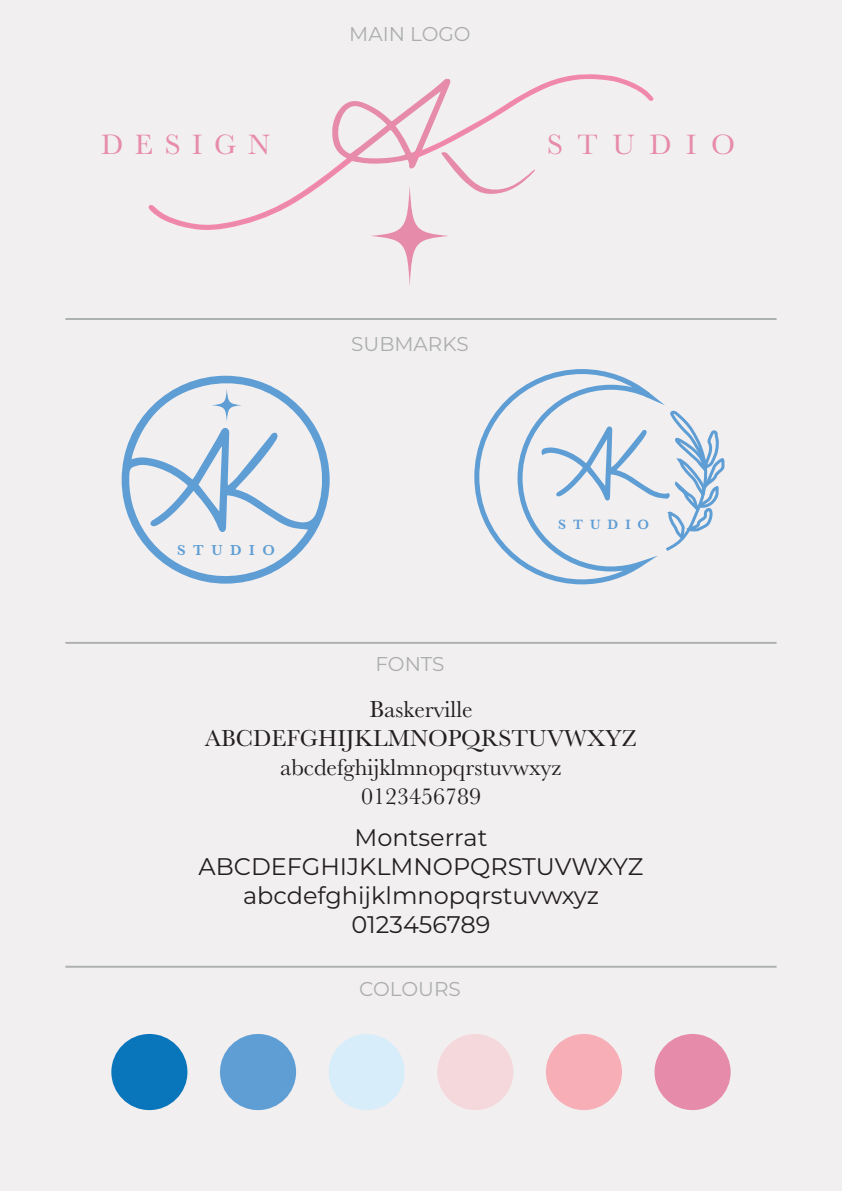
<style>
.page{position:relative;width:842px;height:1191px;background:#f2eff0}
.page>*{position:absolute;margin:0;border:0;box-sizing:border-box;transform-origin:0 0}
.t1{font:29.1px "Baskerville";letter-spacing:.45em;color:#e68baa}
.t2{font:24px/28.8px "Baskerville";color:#231f20;text-align:center}
.t3{font:24px/28.8px "Montserrat";color:#231f20;text-align:center}
.t4{font:20px "Montserrat";color:#abaeaf}
.t5{font:600 15px "Baskerville";letter-spacing:.5em;color:#5e9ed5}
.t6{font:600 14px "Baskerville";letter-spacing:.5em;color:#5e9ed5}
</style>
<div class="page">
<svg style="left:148px;top:74px;width:506px;height:156px"></svg>
<svg style="left:370px;top:186px;width:79px;height:100px"></svg>
<svg style="left:122px;top:375px;width:208px;height:209px"></svg>
<svg style="left:212px;top:389px;width:30px;height:33px"></svg>
<svg style="left:474px;top:369px;width:191px;height:216px"></svg>
<svg style="left:540px;top:408px;width:185px;height:145px"></svg>
<hr style="left:65px;top:318px;width:711px;height:2px;background:#aeb1b2">
<hr style="left:65px;top:642px;width:711px;height:2px;background:#aeb1b2">
<hr style="left:65px;top:965px;width:711px;height:2px;background:#aeb1b2">
<div style="left:111px;top:1034px;width:76px;height:76px;background:#0975bb;border-radius:50%"></div>
<div style="left:220px;top:1034px;width:76px;height:76px;background:#5e9ed5;border-radius:50%"></div>
<div style="left:329px;top:1034px;width:76px;height:76px;background:#d7edf9;border-radius:50%"></div>
<div style="left:437px;top:1034px;width:76px;height:76px;background:#f5d8db;border-radius:50%"></div>
<div style="left:546px;top:1034px;width:76px;height:76px;background:#f7aeb6;border-radius:50%"></div>
<div style="left:654px;top:1034px;width:77px;height:76px;background:#e68baa;border-radius:50%"></div>
<p class="t4" style="left:349px;top:20px;width:123px">MAIN LOGO</p>
<p class="t1" style="left:101px;top:126px;width:170px">DESIGN</p>
<p class="t1" style="left:547px;top:126px;width:189px">STUDIO</p>
<p class="t5" style="left:177px;top:540px;width:99px">STUDIO</p>
<p class="t4" style="left:351px;top:330px;width:119px">SUBMARKS</p>
<p class="t4" style="left:375px;top:650px;width:71px">FONTS</p>
<p class="t6" style="left:558px;top:514px;width:93px">STUDIO</p>
<p class="t2" style="left:205px;top:695px;width:434px">Baskerville<br>ABCDEFGHIJKLMNOPQRSTUVWXYZ abcdefghijklmnopqrstuvwxyz<br>0123456789</p>
<p class="t3" style="left:198px;top:822px;width:446px">Montserrat<br>ABCDEFGHIJKLMNOPQRSTUVWXYZ abcdefghijklmnopqrstuvwxyz<br>0123456789</p>
<p class="t4" style="left:359px;top:975px;width:103px">COLOURS</p>
</div>
